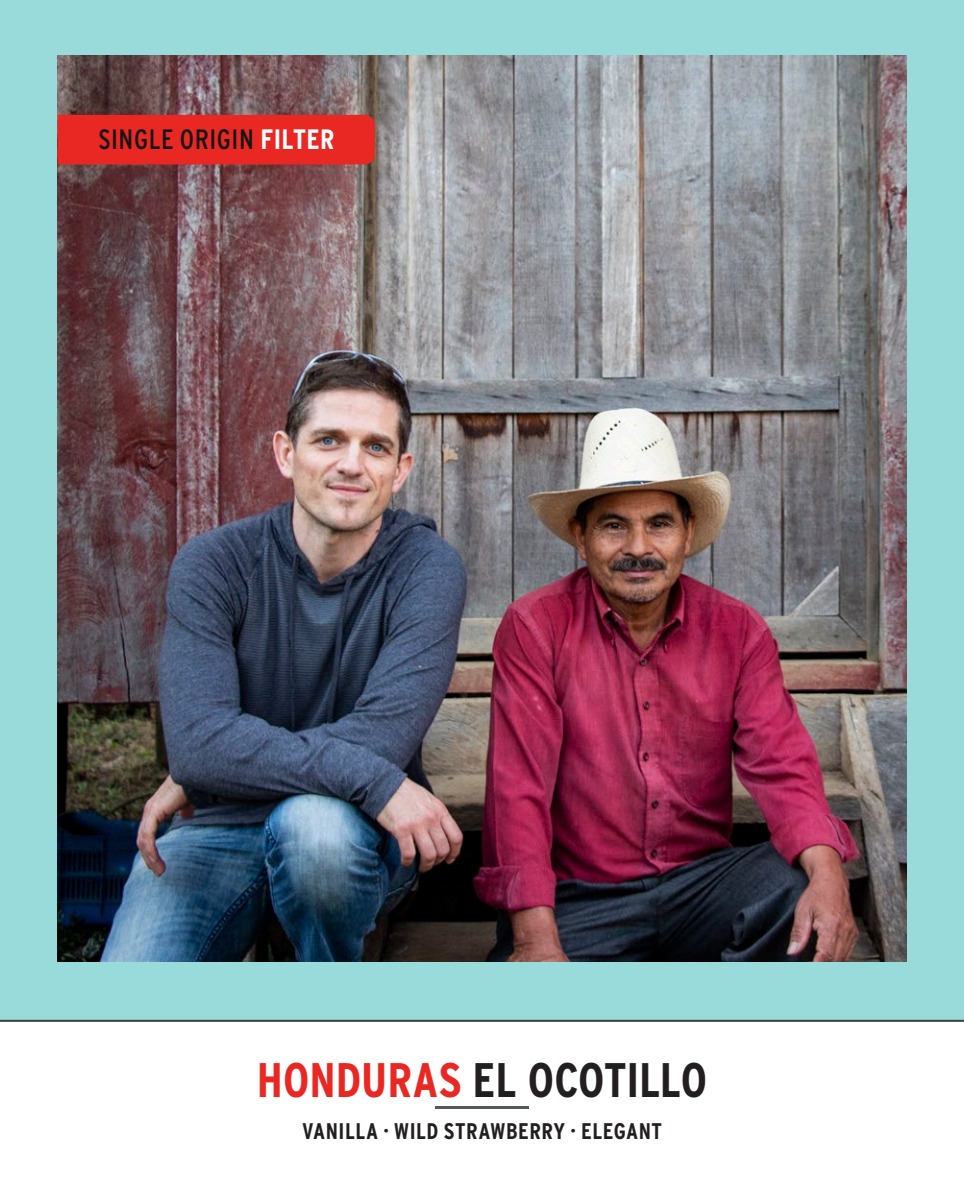
<style>
.page{position:relative;width:964px;height:1191px;background:#fff}
.page>*{position:absolute;margin:0;border:0;box-sizing:border-box;transform-origin:0 0}
.t1{font:700 48.4px "Interstate Condensed";letter-spacing:-.005em;color:#231f20}
.t2{font:28px "Interstate Condensed";letter-spacing:.015em;color:#161616}
.t3{font:700 22.8px "Interstate Condensed";letter-spacing:.02em;color:#231f20}
.s1{font-weight:700;color:#fff}
.s2{color:#ea2823}
</style>
<div class="page">
<div style="left:0;top:0;width:964px;height:1020px;background:#99dada"></div>
<img style="left:58px;top:56px;width:848px;height:905px">
<div style="left:58px;top:115px;width:317px;height:49px;background:#ea2823"></div>
<hr style="left:435px;top:1106px;width:94px;height:3px;background:#57585a">
<hr style="left:0;top:1019px;width:964px;height:2px;background:#3e3e3f">
<p class="t2" style="left:98px;top:123px;width:238px">SINGLE ORIGIN <span class="s1">FILTER</span></p>
<h1 class="t1" style="left:257px;top:1053px;width:452px"><span class="s2">HONDURAS</span> EL OCOTILLO</h1>
<p class="t3" style="left:302px;top:1117px;width:361px">VANILLA · WILD STRAWBERRY · ELEGANT</p>
</div>
